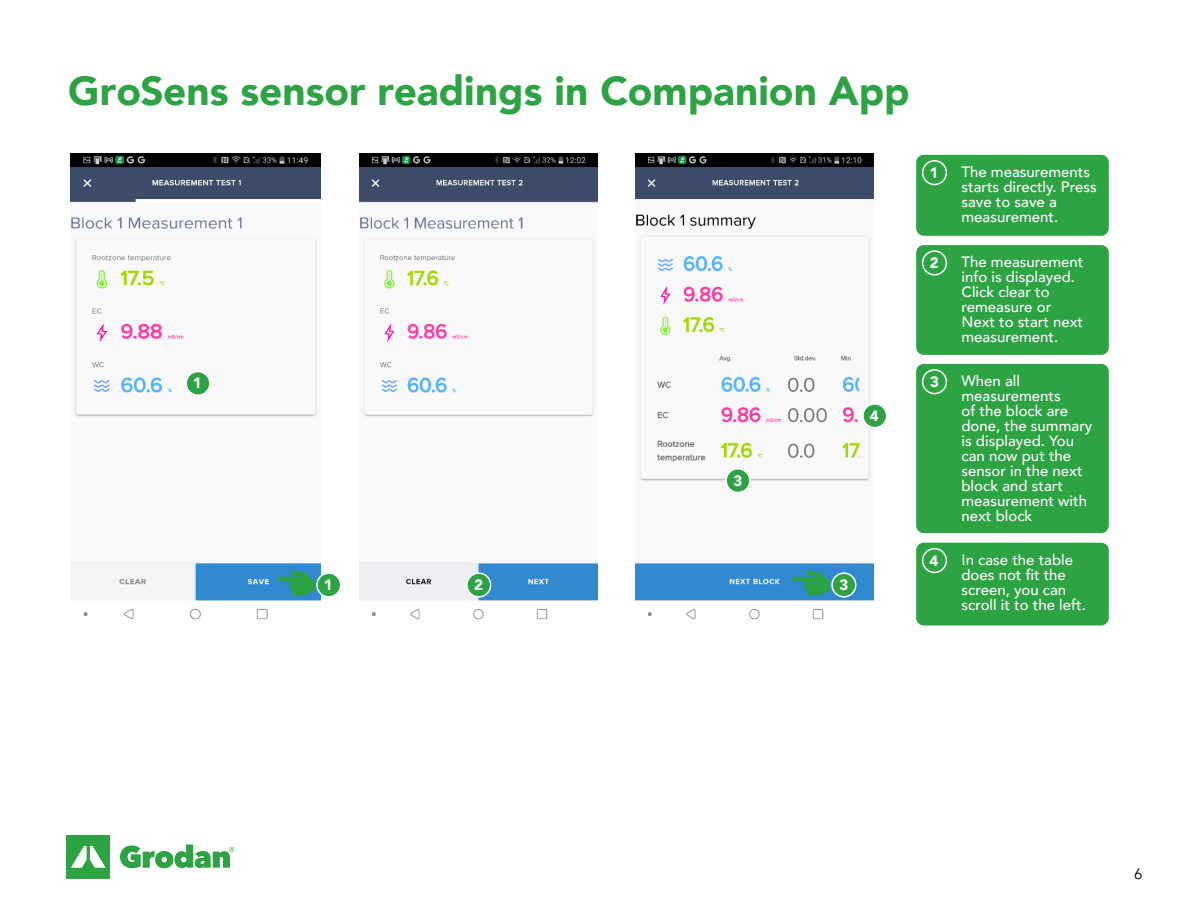
<style>
.page{position:relative;width:1188px;height:918px;background:#fff}
.page>*{position:absolute;margin:0;border:0;box-sizing:border-box;transform-origin:0 0}
.t1{font:900 40.5px "Avenir";color:#2da343}
.t2{font:500 15px/15px "Avenir";color:#fff}
.t3{font:900 15px "Avenir";color:#fff}
.t4{font:15px "Avenir";color:#000}
</style>
<div class="page">
<div style="left:67px;top:835px;width:43px;height:44px;background:#2da343"></div>
<svg style="left:71px;top:846px;width:35px;height:22px"></svg>
<svg style="left:120px;top:845px;width:114px;height:23px"></svg>
<img style="left:70px;top:153px;width:251px;height:467px">
<img style="left:360px;top:153px;width:237px;height:467px">
<img style="left:636px;top:153px;width:237px;height:467px">
<svg style="left:277px;top:570px;width:38px;height:25px"></svg>
<svg style="left:792px;top:570px;width:37px;height:25px"></svg>
<div style="left:916px;top:245px;width:193px;height:110px;background:#2da343;border-radius:8px"></div>
<div style="left:916px;top:155px;width:193px;height:81px;background:#2da343;border-radius:8px"></div>
<div style="left:916px;top:543px;width:193px;height:82px;background:#2da343;border-radius:8px"></div>
<div style="left:916px;top:364px;width:193px;height:169px;background:#2da343;border-radius:8px"></div>
<div style="left:922px;top:250px;width:25px;height:26px;border:2px solid #fff;border-radius:50%"></div>
<div style="left:467px;top:573px;width:24px;height:24px;background:#2da343;border-radius:50%"></div>
<div style="left:466px;top:572px;width:25px;height:26px;border:2px solid #fff;border-radius:50%"></div>
<div style="left:922px;top:160px;width:25px;height:25px;border:2px solid #fff;border-radius:50%"></div>
<div style="left:186px;top:372px;width:24px;height:23px;background:#2da343;border-radius:50%"></div>
<div style="left:185px;top:371px;width:26px;height:25px;border:2px solid #fff;border-radius:50%"></div>
<div style="left:317px;top:573px;width:24px;height:24px;background:#2da343;border-radius:50%"></div>
<div style="left:316px;top:572px;width:25px;height:26px;border:2px solid #fff;border-radius:50%"></div>
<div style="left:922px;top:548px;width:25px;height:25px;border:2px solid #fff;border-radius:50%"></div>
<div style="left:863px;top:404px;width:24px;height:24px;background:#2da343;border-radius:50%"></div>
<div style="left:862px;top:403px;width:25px;height:25px;border:2px solid #fff;border-radius:50%"></div>
<div style="left:922px;top:369px;width:25px;height:25px;border:2px solid #fff;border-radius:50%"></div>
<div style="left:726px;top:469px;width:24px;height:23px;background:#2da343;border-radius:50%"></div>
<div style="left:725px;top:468px;width:26px;height:25px;border:2px solid #fff;border-radius:50%"></div>
<div style="left:832px;top:573px;width:24px;height:24px;background:#2da343;border-radius:50%"></div>
<div style="left:831px;top:572px;width:25px;height:26px;border:2px solid #fff;border-radius:50%"></div>
<h1 class="t1" style="left:68px;top:56px;width:843px">GroSens sensor readings in Companion App</h1>
<p class="t3" style="left:929px;top:160px;width:10px">1</p>
<p class="t3" style="left:930px;top:250px;width:10px">2</p>
<p class="t3" style="left:193px;top:370px;width:10px">1</p>
<p class="t3" style="left:324px;top:572px;width:10px">1</p>
<p class="t3" style="left:474px;top:572px;width:10px">2</p>
<p class="t3" style="left:734px;top:467px;width:10px">3</p>
<p class="t3" style="left:870px;top:403px;width:10px">4</p>
<p class="t3" style="left:930px;top:369px;width:10px">3</p>
<p class="t3" style="left:840px;top:572px;width:10px">3</p>
<p class="t3" style="left:929px;top:547px;width:10px">4</p>
<p class="t2" style="left:962px;top:163px;width:137px">The measurements starts directly. Press save to save a measurement.</p>
<p class="t2" style="left:962px;top:254px;width:123px">The measurement info is displayed.<br>Click clear to remeasure or<br>Next to start next measurement.</p>
<p class="t2" style="left:962px;top:372px;width:132px">When all measurements<br>of the block are done, the summary is displayed. You can now put the sensor in the next block and start measurement with next block</p>
<p class="t2" style="left:962px;top:551px;width:126px">In case the table does not fit the screen, you can scroll it to the left.</p>
<p class="t4" style="left:1134px;top:865px;width:10px">6</p>
</div>
